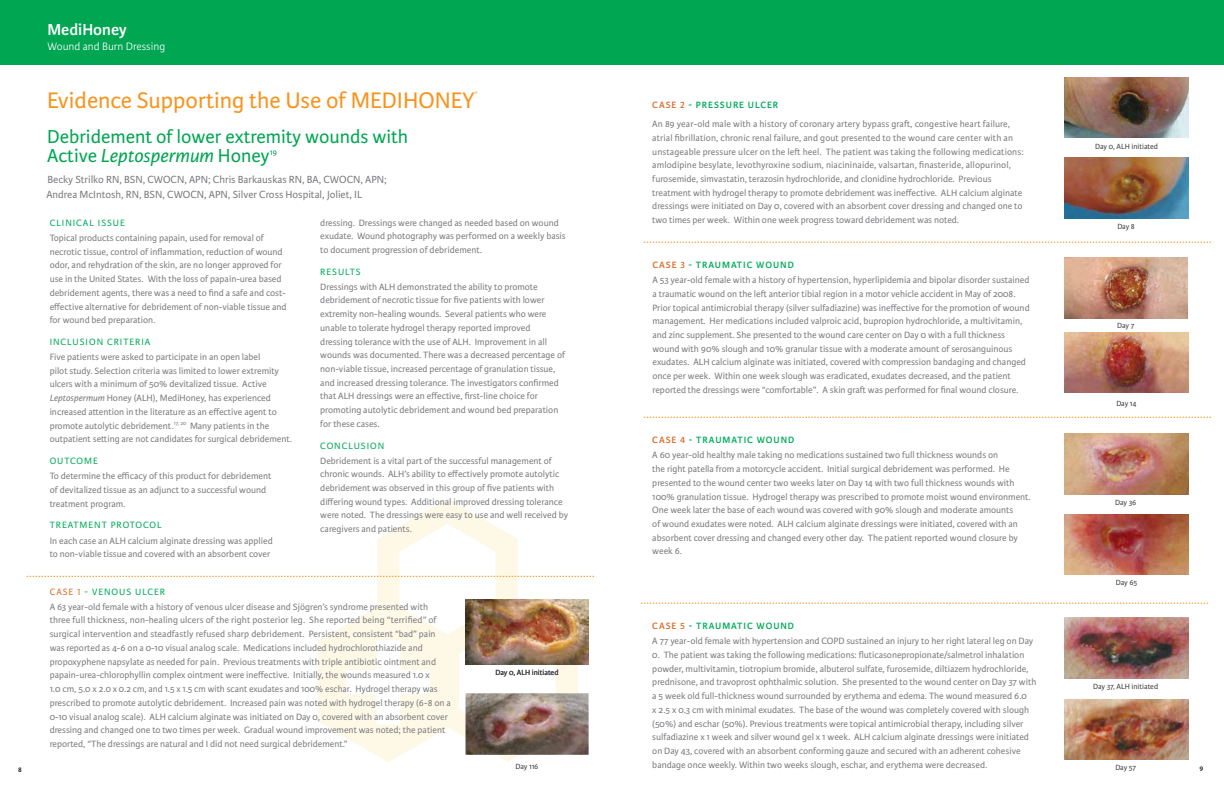
<style>
.page{position:relative;width:1224px;height:792px;background:#fff}
.page>*{position:absolute;margin:0;border:0;box-sizing:border-box;transform-origin:0 0}
.t1{font:24px "Karmina Sans";color:#f7941e}
.t2{font:20px/19px "Karmina Sans";color:#00a651}
.t3{font:600 17px "Karmina Sans";color:#fff}
.t4{font:300 11.5px "Karmina Sans";color:#fff}
.t5{font:11px/15px "Karmina Sans";color:#7b7c7f}
.t6{font:9.8px/13.7px "Karmina Sans";color:#7b7c7f}
.t7{font:9.8px "Karmina Sans";letter-spacing:.1em;color:#00ac5b}
.t8{font:9px "Karmina Sans";color:#000}
.t9{font:8.7px "Karmina Sans";color:#00a651}
.t10{font:8px "Karmina Sans";color:#414042}
.t11{font:7px "Karmina Sans";color:#f7941e}
.s1{font-style:italic}
.s2{font-weight:600;color:#d86f2c}
.s3{font-weight:600;color:#00ac5b}
.s4{color:#d86f2c}
.s5{color:#00ac5b}
</style>
<div class="page">
<svg style="left:644px;top:242px;width:567px;height:1px"></svg>
<svg style="left:644px;top:417px;width:567px;height:1px"></svg>
<svg style="left:641px;top:603px;width:567px;height:1px"></svg>
<svg style="left:27px;top:498px;width:567px;height:264px"></svg>
<img style="left:1064px;top:258px;width:124px;height:61px">
<img style="left:1065px;top:332px;width:124px;height:61px">
<img style="left:1065px;top:434px;width:124px;height:60px">
<img style="left:1065px;top:515px;width:124px;height:60px">
<img style="left:1064px;top:618px;width:124px;height:61px">
<img style="left:1064px;top:700px;width:124px;height:60px">
<img style="left:465px;top:600px;width:123px;height:65px">
<img style="left:466px;top:693px;width:123px;height:62px">
<img style="left:1065px;top:78px;width:123px;height:59px">
<img style="left:1065px;top:158px;width:123px;height:61px">
<div style="left:0;top:0;width:1224px;height:65px;background:#00a651"></div>
<h3 class="t3" style="left:48px;top:20px;width:81px">MediHoney</h3>
<p class="t4" style="left:48px;top:40px;width:119px">Wound and Burn Dressing</p>
<h1 class="t1" style="left:47px;top:86px;width:429px">Evidence Supporting the Use of MEDIHONEY</h1>
<p class="t11" style="left:475px;top:89px;width:5px">®</p>
<h2 class="t2" style="left:47px;top:127px;width:363px">Debridement of lower extremity wounds with<br>Active <span class="s1">Leptospermum</span> Honey</h2>
<p class="t9" style="left:270px;top:147px;width:9px">19</p>
<p class="t5" style="left:46px;top:172px;width:342px">Becky Strilko RN, BSN, CWOCN, APN; Chris Barkauskas RN, BA, CWOCN, APN;<br>Andrea McIntosh, RN, BSN, CWOCN, APN, Silver Cross Hospital, Joliet, IL</p>
<p class="t7" style="left:50px;top:217px;width:77px">CLINICAL ISSUE</p>
<p class="t6" style="left:50px;top:231px;width:238px">Topical products containing papain, used for removal of necrotic tissue, control of inflammation, reduction of wound odor, and rehydration of the skin, are no longer approved for use in the United States. With the loss of papain-urea based debridement agents, there was a need to find a safe and cost&shy;effective alternative for debridement of non-viable tissue and for wound bed preparation.</p>
<p class="t7" style="left:50px;top:336px;width:102px">INCLUSION CRITERIA</p>
<p class="t6" style="left:50px;top:350px;width:244px">Five patients were asked to participate in an open label<br>pilot study. Selection criteria was limited to lower extremity ulcers with a minimum of 50% devitalized tissue. Active <span class="s1">Leptospermum</span> Honey (ALH), MediHoney, has experienced increased attention in the literature as an effective agent to promote autolytic debridement.<sup>17,</sup> <sup>20</sup> Many patients in the outpatient setting are not candidates for surgical debridement.</p>
<p class="t7" style="left:50px;top:455px;width:50px">OUTCOME</p>
<p class="t6" style="left:50px;top:469px;width:223px">To determine the efficacy of this product for debridement of devitalized tissue as an adjunct to a successful wound treatment program.</p>
<p class="t7" style="left:50px;top:520px;width:114px">TREATMENT PROTOCOL</p>
<p class="t6" style="left:50px;top:534px;width:225px">In each case an ALH calcium alginate dressing was applied to non-viable tissue and covered with an absorbent cover</p>
<p class="t6" style="left:320px;top:216px;width:247px">dressing. Dressings were changed as needed based on wound exudate. Wound photography was performed on a weekly basis to document progression of debridement.</p>
<p class="t7" style="left:320px;top:266px;width:42px">RESULTS</p>
<p class="t6" style="left:320px;top:280px;width:246px">Dressings with ALH demonstrated the ability to promote debridement of necrotic tissue for five patients with lower extremity non-healing wounds. Several patients who were unable to tolerate hydrogel therapy reported improved dressing tolerance with the use of ALH. Improvement in all wounds was documented. There was a decreased percentage of non-viable tissue, increased percentage of granulation tissue, and increased dressing tolerance. The investigators confirmed that ALH dressings were an effective, first-line choice for promoting autolytic debridement and wound bed preparation for these cases.</p>
<p class="t7" style="left:320px;top:440px;width:66px">CONCLUSION</p>
<p class="t6" style="left:320px;top:454px;width:249px">Debridement is a vital part of the successful management of chronic wounds. ALH’s ability to effectively promote autolytic debridement was observed in this group of five patients with differing wound types. Additional improved dressing tolerance were noted. The dressings were easy to use and well received by caregivers and patients.</p>
<p class="t6" style="left:652px;top:95px;width:359px;line-height:19.6px"><span class="s2">CASE 2</span> <span class="s3">- PRESSURE ULCER<br></span>An 89 year-old male with a history of coronary artery bypass graft, congestive heart failure,</p>
<p class="t6" style="left:652px;top:131px;width:373px">atrial fibrillation, chronic renal failure, and gout presented to the wound care center with an unstageable pressure ulcer on the left heel. The patient was taking the following medications: amlodipine besylate, levothyroxine sodium, niacininaide, valsartan, finasteride, allopurinol, furosemide, simvastatin, terazosin hydrochloride, and clonidine hydrochloride. Previous treatment with hydrogel therapy to promote debridement was ineffective. ALH calcium alginate dressings were initiated on Day 0, covered with an absorbent cover dressing and changed one to two times per week. Within one week progress toward debridement was noted.</p>
<p class="t6" style="left:653px;top:258px;width:379px;line-height:15.1px"><span class="s2">CASE 3</span> <span class="s3">- TRAUMATIC WOUND<br></span>A 53 year-old female with a history of hypertension, hyperlipidemia and bipolar disorder sustained</p>
<p class="t6" style="left:653px;top:287px;width:379px">a traumatic wound on the left anterior tibial region in a motor vehicle accident in May of 2008.<br>Prior topical antimicrobial therapy (silver sulfadiazine) was ineffective for the promotion of wound management. Her medications included valproic acid, bupropion hydrochloride, a multivitamin, and zinc supplement. She presented to the wound care center on Day 0 with a full thickness wound with 90% slough and 10% granular tissue with a moderate amount of serosanguinous exudates. ALH calcium alginate was initiated, covered with compression bandaging and changed once per week. Within one week slough was eradicated, exudates decreased, and the patient reported the dressings were “comfortable”. A skin graft was performed for final wound closure.</p>
<p class="t6" style="left:652px;top:433px;width:347px;line-height:15.1px"><span class="s2">CASE 4</span> <span class="s3">- TRAUMATIC WOUND<br></span>A 60 year-old healthy male taking no medications sustained two full thickness wounds on</p>
<p class="t6" style="left:652px;top:462px;width:380px">the right patella from a motorcycle accident. Initial surgical debridement was performed. He presented to the wound center two weeks later on Day 14 with two full thickness wounds with 100% granulation tissue. Hydrogel therapy was prescribed to promote moist wound environment.<br>One week later the base of each wound was covered with 90% slough and moderate amounts<br>of wound exudates were noted. ALH calcium alginate dressings were initiated, covered with an absorbent cover dressing and changed every other day. The patient reported wound closure by week 6.</p>
<p class="t10" style="left:1095px;top:142px;width:64px">Day 0, ALH initiated</p>
<p class="t10" style="left:1117px;top:222px;width:19px">Day 8</p>
<p class="t10" style="left:1117px;top:321px;width:19px">Day 7</p>
<p class="t10" style="left:1116px;top:398px;width:22px">Day 14</p>
<p class="t10" style="left:1115px;top:498px;width:23px">Day 36</p>
<p class="t10" style="left:1116px;top:578px;width:23px">Day 65</p>
<p class="t6" style="left:50px;top:584px;width:380px;line-height:15.2px"><span class="s4">CASE 1</span> <span class="s5">- VENOUS ULCER<br></span>A 63 year-old female with a history of venous ulcer disease and Sjögren’s syndrome presented with</p>
<p class="t6" style="left:50px;top:614px;width:403px">three full thickness, non-healing ulcers of the right posterior leg. She reported being “terrified” of surgical intervention and steadfastly refused sharp debridement. Persistent, consistent “bad” pain was reported as 4-6 on a 0-10 visual analog scale. Medications included hydrochlorothiazide and propoxyphene napsylate as needed for pain. Previous treatments with triple antibiotic ointment and papain-urea-chlorophyllin complex ointment were ineffective. Initially, the wounds measured 1.0 x<br>1.0 cm, 5.0 x 2.0 x 0.2 cm, and 1.5 x 1.5 cm with scant exudates and 100% eschar. Hydrogel therapy was prescribed to promote autolytic debridement. Increased pain was noted with hydrogel therapy (6-8 on a 0-10 visual analog scale). ALH calcium alginate was initiated on Day 0, covered with an absorbent cover dressing and changed one to two times per week. Gradual wound improvement was noted; the patient reported, “The dressings are natural and I did not need surgical debridement.”</p>
<p class="t6" style="left:652px;top:619px;width:382px;line-height:15.1px"><span class="s2">CASE 5</span> <span class="s3">- TRAUMATIC WOUND<br></span>A 77 year-old female with hypertension and COPD sustained an injury to her right lateral leg on Day</p>
<p class="t6" style="left:652px;top:648px;width:386px">0. The patient was taking the following medications: fluticasonepropionate/salmetrol inhalation powder, multivitamin, tiotropium bromide, albuterol sulfate, furosemide, diltiazem hydrochloride, prednisone, and travoprost ophthalmic solution. She presented to the wound center on Day 37 with a 5 week old full-thickness wound surrounded by erythema and edema. The wound measured 6.0<br>x 2.5 x 0.3 cm with minimal exudates. The base of the wound was completely covered with slough (50%) and eschar (50%). Previous treatments were topical antimicrobial therapy, including silver sulfadiazine x 1 week and silver wound gel x 1 week. ALH calcium alginate dressings were initiated on Day 43, covered with an absorbent conforming gauze and secured with an adherent cohesive bandage once weekly. Within two weeks slough, eschar, and erythema were decreased.</p>
<p class="t10" style="left:496px;top:668px;width:64px">Day 0, ALH initiated</p>
<p class="t10" style="left:1093px;top:682px;width:66px">Day 37, ALH initiated</p>
<p class="t10" style="left:516px;top:762px;width:24px">Day 116</p>
<p class="t10" style="left:1115px;top:763px;width:22px">Day 57</p>
<p class="t8" style="left:18px;top:764px;width:5px">8</p>
<p class="t8" style="left:1200px;top:763px;width:5px">9</p>
</div>
